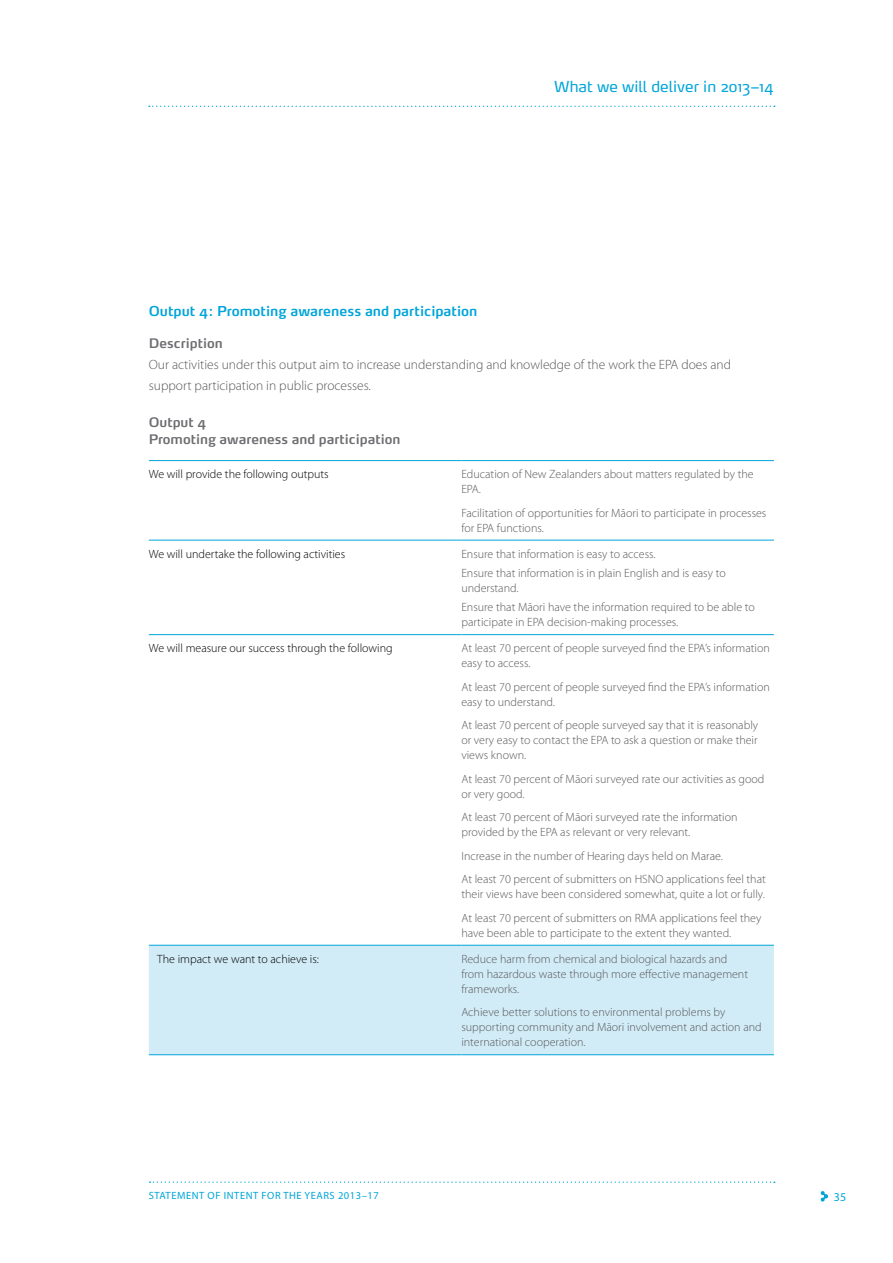
<style>
.page{position:relative;width:893px;height:1263px;background:#fff}
.page>*{position:absolute;margin:0;border:0;box-sizing:border-box;transform-origin:0 0}
.t1{font:15px "Max Pro";color:#00a5da}
.t2{font:300 13.5px/21px "Myriad Pro";color:#58595b}
.t3{font:600 13.5px "Max Pro";color:#00a5da}
.t4{font:600 13.05px/16.5px "Max Pro";color:#6d6e71}
.t5{font:300 12px/15px "Myriad Pro";color:#58595b}
.t6{font:300 12px "Myriad Pro";color:#000}
.t7{font:12px "Myriad Pro";color:#00a5da}
.t8{font:10.5px "Myriad Pro";letter-spacing:.05em;color:#00a5da}
</style>
<div class="page">
<svg style="left:149px;top:1181px;width:626px;height:2px"></svg>
<svg style="left:149px;top:106px;width:626px;height:1px"></svg>
<svg style="left:820px;top:1191px;width:8px;height:11px"></svg>
<div style="left:149px;top:946px;width:625px;height:108px;background:#d2ecf7"></div>
<hr style="left:461px;top:540px;width:313px;height:1px;background:#00a5da">
<hr style="left:149px;top:540px;width:312px;height:1px;background:#00a5da">
<hr style="left:461px;top:634px;width:313px;height:1px;background:#00a5da">
<hr style="left:149px;top:634px;width:312px;height:1px;background:#00a5da">
<hr style="left:149px;top:460px;width:312px;height:1px;background:#00a5da">
<hr style="left:461px;top:460px;width:313px;height:1px;background:#00a5da">
<hr style="left:149px;top:945px;width:312px;height:1px;background:#00a5da">
<hr style="left:461px;top:945px;width:313px;height:1px;background:#00a5da">
<hr style="left:149px;top:1054px;width:312px;height:1px;background:#00a5da">
<hr style="left:461px;top:1054px;width:313px;height:1px;background:#00a5da">
<p class="t1" style="left:554px;top:74px;width:221px">What we will deliver in 2013–14</p>
<p class="t3" style="left:149px;top:300px;width:330px">Output 4: Promoting awareness and participation</p>
<p class="t4" style="left:149px;top:333px;width:75px">Description</p>
<p class="t2" style="left:149px;top:354px;width:584px">Our activities under this output aim to increase understanding and knowledge of the work the EPA does and support participation in public processes.</p>
<p class="t4" style="left:149px;top:413px;width:253px">Output 4<br>Promoting awareness and participation</p>
<p class="t6" style="left:149px;top:467px;width:181px">We will provide the following outputs</p>
<p class="t5" style="left:461px;top:467px;width:294px">Education of New Zealanders about matters regulated by the<br>EPA.</p>
<p class="t5" style="left:461px;top:505px;width:307px">Facilitation of opportunities for Māori to participate in processes for EPA functions.</p>
<p class="t6" style="left:149px;top:547px;width:198px">We will undertake the following activities</p>
<p class="t5" style="left:461px;top:544px;width:266px;line-height:19.2px">Ensure that information is easy to access.<br>Ensure that information is in plain English and is easy to</p>
<p class="t5" style="left:461px;top:578px;width:295px;line-height:19.2px">understand.<br>Ensure that Māori have the information required to be able to</p>
<p class="t5" style="left:461px;top:615px;width:218px">participate in EPA decision-making processes.</p>
<p class="t6" style="left:149px;top:641px;width:245px">We will measure our success through the following</p>
<p class="t5" style="left:461px;top:641px;width:310px">At least 70 percent of people surveyed find the EPA’s information easy to access.</p>
<p class="t5" style="left:461px;top:679px;width:310px">At least 70 percent of people surveyed find the EPA’s information easy to understand.</p>
<p class="t5" style="left:461px;top:718px;width:298px;text-align:justify">At least 70 percent of people surveyed say that it is reasonably or very easy to contact the EPA to ask a question or make their views known.</p>
<p class="t5" style="left:461px;top:771px;width:304px">At least 70 percent of Māori surveyed rate our activities as good or very good.</p>
<p class="t5" style="left:461px;top:810px;width:278px">At least 70 percent of Māori surveyed rate the information provided by the EPA as relevant or very relevant.</p>
<p class="t5" style="left:461px;top:844px;width:306px;line-height:23.5px">Increase in the number of Hearing days held on Marae.<br>At least 70 percent of submitters on HSNO applications feel that</p>
<p class="t5" style="left:461px;top:883px;width:305px;line-height:23.5px">their views have been considered somewhat, quite a lot or fully.<br>At least 70 percent of submitters on RMA applications feel they</p>
<p class="t5" style="left:461px;top:925px;width:271px">have been able to participate to the extent they wanted.</p>
<p class="t6" style="left:157px;top:952px;width:163px">The impact we want to achieve is:</p>
<p class="t5" style="left:461px;top:951px;width:288px">Reduce harm from chemical and biological hazards and from hazardous waste through more effective management frameworks.</p>
<p class="t5" style="left:461px;top:1005px;width:302px">Achieve better solutions to environmental problems by supporting community and Māori involvement and action and international cooperation.</p>
<p class="t8" style="left:149px;top:1190px;width:231px">STATEMENT OF INTENT FOR THE YEARS 2013–17</p>
<p class="t7" style="left:834px;top:1190px;width:14px">35</p>
</div>
